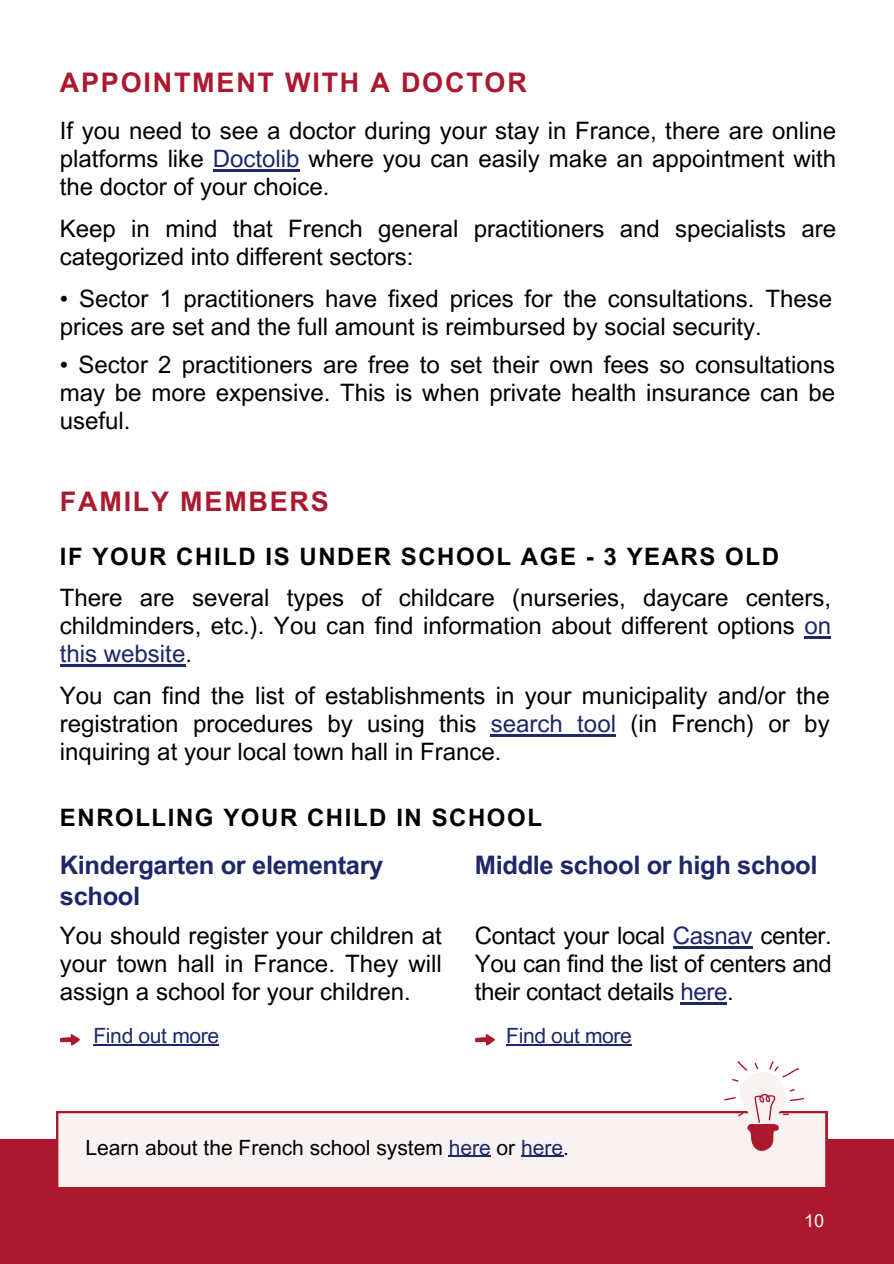
<style>
.page{position:relative;width:894px;height:1264px;background:#fff}
.page>*{position:absolute;margin:0;border:0;box-sizing:border-box;transform-origin:0 0}
.t1{font:700 27px "Arial MT Pro";letter-spacing:.065em;color:#ac182e}
.t2{font:700 25.5px/30.3px "Arial MT Pro";letter-spacing:-.015em;color:#1d2769}
.t3{font:24px/28.2px "Arial MT Pro";color:#000;text-align:justify}
.t4{font:700 24px "Arial MT Pro";letter-spacing:.065em;color:#000}
.t5{font:21px "Arial MT Pro";color:#000}
.t6{font:21px "Arial MT Pro";letter-spacing:-.015em;color:#1d2769}
.t7{font:18px "Arial MT Pro";color:#fff}
.s1{color:#1d2769}
</style>
<div class="page">
<div style="left:0;top:1138px;width:893px;height:125px;background:#ac182e"></div>
<div style="left:56px;top:1111px;width:771px;height:76px;background:#f8f3f2"></div>
<hr style="left:448px;top:1155px;width:42px;height:1px;background:#1d2769">
<hr style="left:521px;top:1155px;width:42px;height:1px;background:#1d2769">
<svg style="left:724px;top:1061px;width:79px;height:90px"></svg>
<svg style="left:60px;top:1034px;width:20px;height:11px"></svg>
<hr style="left:213px;top:169px;width:86px;height:3px;background:#1d2769">
<hr style="left:804px;top:636px;width:27px;height:2px;background:#1d2769">
<hr style="left:60px;top:664px;width:125px;height:3px;background:#1d2769">
<hr style="left:490px;top:734px;width:126px;height:2px;background:#1d2769">
<hr style="left:93px;top:1044px;width:126px;height:1px;background:#1d2769">
<hr style="left:672px;top:946px;width:80px;height:2px;background:#1d2769">
<hr style="left:680px;top:1002px;width:47px;height:2px;background:#1d2769">
<hr style="left:506px;top:1044px;width:125px;height:1px;background:#1d2769">
<svg style="left:475px;top:1034px;width:20px;height:11px"></svg>
<p class="t1" style="left:60px;top:72px;width:468px">APPOINTMENT WITH A DOCTOR</p>
<p class="t3" style="left:60px;top:120px;width:777px">If you need to see a doctor during your stay in France, there are online platforms like <span class="s1">Doctolib</span> where you can easily make an appointment with the doctor of your choice.</p>
<p class="t3" style="left:60px;top:217px;width:777px">Keep in mind that French general practitioners and specialists are categorized into different sectors:</p>
<p class="t3" style="left:60px;top:287px;width:773px">• Sector 1 practitioners have fixed prices for the consultations. These prices are set and the full amount is reimbursed by social security.</p>
<p class="t3" style="left:60px;top:353px;width:776px">• Sector 2 practitioners are free to set their own fees so consultations may be more expensive. This is when private health insurance can be useful.</p>
<p class="t1" style="left:60px;top:491px;width:270px">FAMILY MEMBERS</p>
<p class="t4" style="left:60px;top:547px;width:720px">IF YOUR CHILD IS UNDER SCHOOL AGE - 3 YEARS OLD</p>
<p class="t3" style="left:60px;top:586px;width:772px">There are several types of childcare (nurseries, daycare centers, childminders, etc.). You can find information about different options <span class="s1">on this website</span>.</p>
<p class="t3" style="left:60px;top:684px;width:771px">You can find the list of establishments in your municipality and/or the registration procedures by using this <span class="s1">search tool</span> (in French) or by inquiring at your local town hall in France.</p>
<p class="t4" style="left:60px;top:808px;width:483px">ENROLLING YOUR CHILD IN SCHOOL</p>
<p class="t2" style="left:60px;top:853px;width:325px">Kindergarten or elementary school</p>
<p class="t2" style="left:475px;top:853px;width:344px">Middle school or high school</p>
<p class="t3" style="left:60px;top:924px;width:383px">You should register your children at your town hall in France. They will assign a school for your children.</p>
<p class="t6" style="left:93px;top:1027px;width:127px">Find out more</p>
<p class="t3" style="left:475px;top:924px;width:358px">Contact your local <span class="s1">Casnav</span> center.<br>You can find the list of centers and their contact details <span class="s1">here</span>.</p>
<p class="t6" style="left:506px;top:1027px;width:127px">Find out more</p>
<p class="t5" style="left:86px;top:1139px;width:485px">Learn about the French school system <span class="s1">here</span> or <span class="s1">here</span>.</p>
<p class="t7" style="left:804px;top:1213px;width:22px">10</p>
</div>
